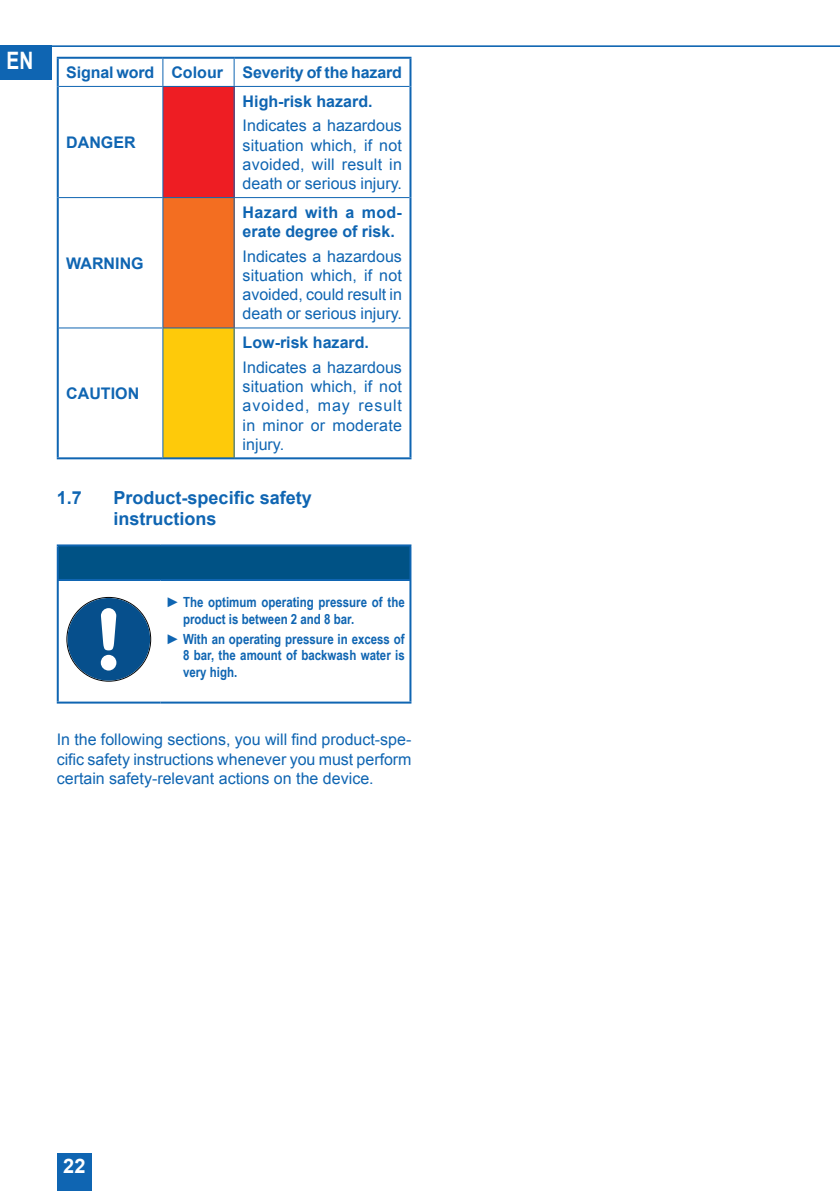
<style>
.page{position:relative;width:840px;height:1191px;background:#fff}
.page>*{position:absolute;margin:0;border:0;box-sizing:border-box;transform-origin:0 0}
.t1{font:700 24px "Arial";color:#fff;scale:.8 1}
.t2{font:700 20px "Arial";color:#fff}
.t3{font:700 18px/21.6px "Arial";color:#0f65b2}
.t4{font:16px/19.2px "Arial";color:#0f65b2;text-align:justify}
.t5{font:700 16px/19.2px "Arial";color:#0f65b2}
.t6{font:700 14px/16.8px "Arial Narrow";color:#0f65b2}
.s1{font-family:"Arial";font-weight:400}
</style>
<div class="page">
<div style="left:57px;top:1153px;width:34px;height:38px;background:#0f65b2"></div>
<hr style="left:0;top:45px;width:839px;height:2px;background:#0f65b2">
<div style="left:0;top:45px;width:51px;height:34px;background:#0f65b2"></div>
<div style="left:163px;top:86px;width:71px;height:112px;background:#ee1d23"></div>
<div style="left:163px;top:198px;width:71px;height:130px;background:#f36e21"></div>
<div style="left:163px;top:328px;width:71px;height:130px;background:#feca0a"></div>
<hr style="left:57px;top:59px;width:2px;height:27px;background:#0f65b2">
<hr style="left:57px;top:57px;width:106px;height:2px;background:#0f65b2">
<hr style="left:163px;top:57px;width:71px;height:2px;background:#0f65b2">
<hr style="left:234px;top:57px;width:177px;height:2px;background:#0f65b2">
<hr style="left:409px;top:59px;width:2px;height:27px;background:#0f65b2">
<hr style="left:57px;top:86px;width:2px;height:112px;background:#0f65b2">
<hr style="left:409px;top:86px;width:2px;height:112px;background:#0f65b2">
<hr style="left:57px;top:198px;width:2px;height:130px;background:#0f65b2">
<hr style="left:409px;top:198px;width:2px;height:130px;background:#0f65b2">
<hr style="left:57px;top:328px;width:2px;height:129px;background:#0f65b2">
<hr style="left:57px;top:457px;width:106px;height:2px;background:#0f65b2">
<hr style="left:163px;top:457px;width:71px;height:2px;background:#0f65b2">
<hr style="left:409px;top:328px;width:2px;height:129px;background:#0f65b2">
<hr style="left:234px;top:457px;width:177px;height:2px;background:#0f65b2">
<svg style="left:162px;top:59px;width:1px;height:27px"></svg>
<svg style="left:233px;top:59px;width:1px;height:27px"></svg>
<hr style="left:59px;top:86px;width:104px;height:1px;background:#0f65b2">
<hr style="left:162px;top:87px;width:1px;height:110px;background:#0f65b2">
<hr style="left:163px;top:86px;width:71px;height:1px;background:#0f65b2">
<hr style="left:233px;top:87px;width:1px;height:110px;background:#0f65b2">
<hr style="left:234px;top:86px;width:175px;height:1px;background:#0f65b2">
<hr style="left:59px;top:197px;width:104px;height:1px;background:#0f65b2">
<hr style="left:162px;top:198px;width:1px;height:129px;background:#0f65b2">
<hr style="left:163px;top:197px;width:71px;height:1px;background:#0f65b2">
<hr style="left:233px;top:198px;width:1px;height:129px;background:#0f65b2">
<hr style="left:234px;top:197px;width:175px;height:1px;background:#0f65b2">
<hr style="left:59px;top:327px;width:104px;height:1px;background:#0f65b2">
<hr style="left:162px;top:328px;width:1px;height:129px;background:#0f65b2">
<hr style="left:163px;top:327px;width:71px;height:1px;background:#0f65b2">
<hr style="left:233px;top:328px;width:1px;height:129px;background:#0f65b2">
<hr style="left:234px;top:327px;width:175px;height:1px;background:#0f65b2">
<div style="left:58px;top:545px;width:352px;height:35px;background:#005285"></div>
<hr style="left:57px;top:546px;width:2px;height:33px;background:#0f65b2">
<hr style="left:57px;top:544px;width:103px;height:2px;background:#0f65b2">
<hr style="left:160px;top:544px;width:251px;height:2px;background:#0f65b2">
<hr style="left:409px;top:546px;width:2px;height:33px;background:#0f65b2">
<hr style="left:57px;top:581px;width:2px;height:120px;background:#0f65b2">
<hr style="left:57px;top:579px;width:103px;height:2px;background:#0f65b2">
<hr style="left:57px;top:701px;width:103px;height:2px;background:#0f65b2">
<hr style="left:160px;top:579px;width:251px;height:2px;background:#0f65b2">
<hr style="left:409px;top:581px;width:2px;height:120px;background:#0f65b2">
<hr style="left:160px;top:701px;width:251px;height:2px;background:#0f65b2">
<div style="left:67px;top:598px;width:83px;height:82px;background:#064f8c;border-radius:50%"></div>
<svg style="left:101px;top:608px;width:15px;height:62px"></svg>
<h1 class="t1" style="left:7px;top:43px;width:35px">EN</h1>
<p class="t5" style="left:66px;top:63px;width:337px">Signal word Colour Severity of the hazard</p>
<p class="t5" style="left:66px;top:133px;width:71px">DANGER</p>
<p class="t5" style="left:66px;top:253px;width:79px">WARNING</p>
<p class="t5" style="left:66px;top:384px;width:74px">CAUTION</p>
<p class="t5" style="left:242px;top:92px;width:131px">High-risk hazard.</p>
<p class="t4" style="left:242px;top:116px;width:161px">Indicates a hazardous situation which, if not avoided, will result in death or serious injury.</p>
<p class="t5" style="left:242px;top:203px;width:161px">Hazard with a mod&shy;erate degree of risk.</p>
<p class="t4" style="left:242px;top:246px;width:161px">Indicates a hazardous situation which, if not avoided, could result in death or serious injury.</p>
<p class="t5" style="left:242px;top:333px;width:128px">Low-risk hazard.</p>
<p class="t4" style="left:242px;top:358px;width:161px">Indicates a hazardous situation which, if not avoided, may result in minor or moderate injury.</p>
<p class="t3" style="left:57px;top:486px;width:27px">1.7</p>
<p class="t3" style="left:113px;top:486px;width:200px">Product-specific safety instructions</p>
<p class="t6" style="left:183px;top:593px;width:223px;text-indent:-17px"><span class="s1">►</span> The optimum operating pressure of the product is between 2 and 8 bar.</p>
<p class="t6" style="left:183px;top:629px;width:223px;text-align:justify;text-indent:-17px"><span class="s1">►</span> With an operating pressure in excess of 8 bar, the amount of backwash water is very high.</p>
<p class="t4" style="left:57px;top:730px;width:356px">In the following sections, you will find product-spe&shy;cific safety instructions whenever you must perform certain safety-relevant actions on the device.</p>
<p class="t2" style="left:63px;top:1152px;width:24px">22</p>
</div>
